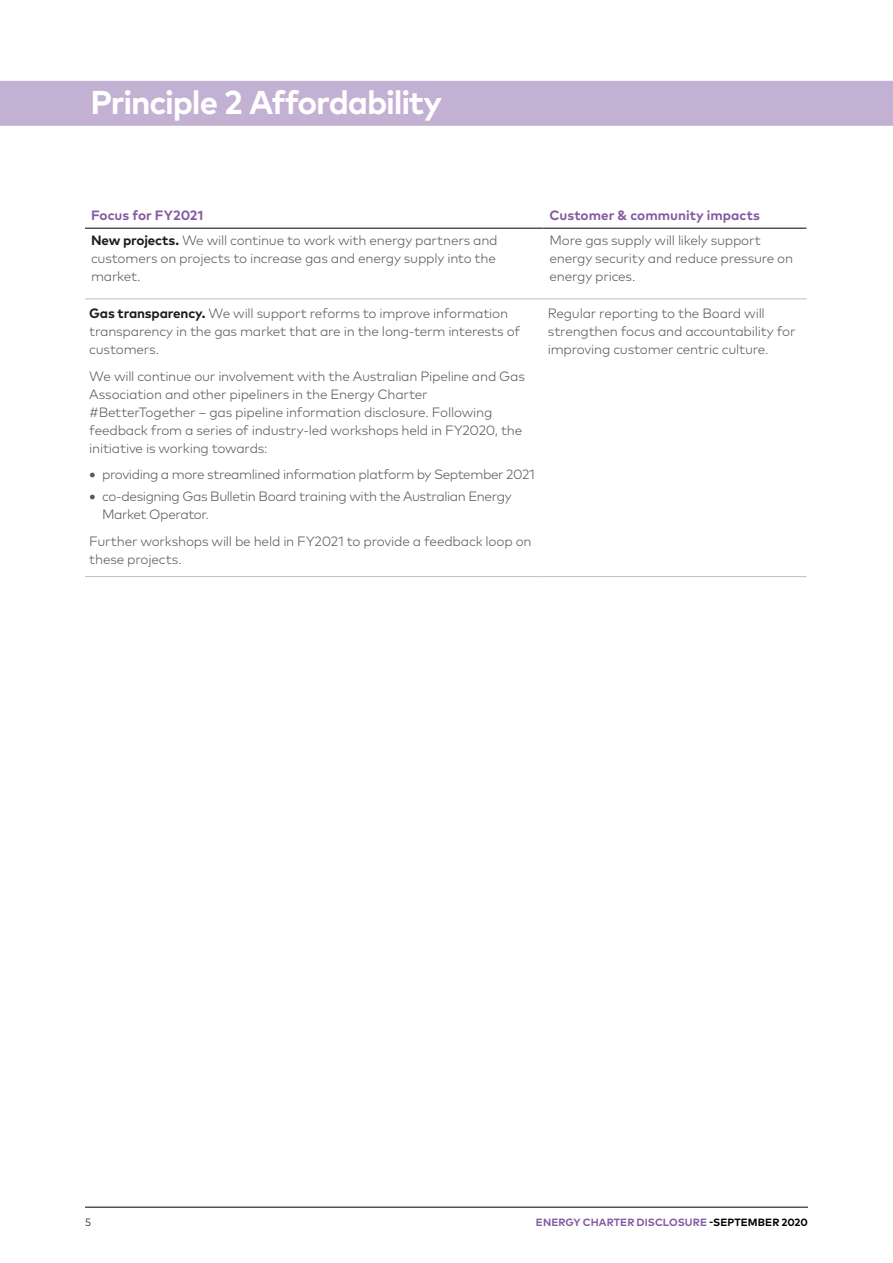
<style>
.page{position:relative;width:893px;height:1263px;background:#fff}
.page>*{position:absolute;margin:0;border:0;box-sizing:border-box;transform-origin:0 0}
.t1{font:700 33px "Mark Pro";letter-spacing:-.035em;color:#fff}
.t2{font:300 13.5px/18px "Mark Pro";letter-spacing:-.015em;color:#58595b}
.t3{font:700 13.5px "Mark Pro";color:#855ba2}
.t4{font:700 10.5px "Mark Pro";letter-spacing:.005em;color:#855ba2}
.t5{font:300 10.5px "Mark Pro";color:#000}
.s1{font-weight:700;color:#1c1e1a}
.s2{font-weight:700;font-size:15px}
.s3{color:#000}
</style>
<div class="page">
<hr style="left:85px;top:1207px;width:723px;height:1px;background:#000">
<div style="left:0;top:81px;width:893px;height:45px;background:#c3b1d4"></div>
<hr style="left:85px;top:228px;width:459px;height:1px;background:#000">
<hr style="left:544px;top:228px;width:262px;height:1px;background:#000">
<hr style="left:85px;top:298px;width:459px;height:1px;background:#bcbec0">
<hr style="left:544px;top:298px;width:262px;height:1px;background:#bcbec0">
<hr style="left:85px;top:576px;width:459px;height:1px;background:#bcbec0">
<hr style="left:544px;top:576px;width:262px;height:1px;background:#bcbec0">
<h1 class="t1" style="left:91px;top:78px;width:353px">Principle 2 Affordability</h1>
<p class="t3" style="left:91px;top:205px;width:114px">Focus for FY2021</p>
<p class="t3" style="left:549px;top:205px;width:212px">Customer &amp; community impacts</p>
<p class="t2" style="left:91px;top:230px;width:408px"><span class="s1">New projects.</span> We will continue to work with energy partners and customers on projects to increase gas and energy supply into the market.</p>
<p class="t2" style="left:549px;top:230px;width:245px">More gas supply will likely support energy security and reduce pressure on energy prices.</p>
<p class="t2" style="left:89px;top:303px;width:432px"><span class="s1">Gas transparency.</span> We will support reforms to improve information transparency in the gas market that are in the long-term interests of customers.</p>
<p class="t2" style="left:89px;top:366px;width:437px">We will continue our involvement with the Australian Pipeline and Gas Association and other pipeliners in the Energy Charter #BetterTogether – gas pipeline information disclosure. Following feedback from a series of industry-led workshops held in FY2020, the initiative is working towards:</p>
<p class="t2" style="left:89px;top:464px;width:447px"><span class="s2">•</span> providing a more streamlined information platform by September 2021</p>
<p class="t2" style="left:102px;top:486px;width:411px;text-indent:-13px"><span class="s2">•</span> co-designing Gas Bulletin Board training with the Australian Energy<br>Market Operator.</p>
<p class="t2" style="left:89px;top:531px;width:444px">Further workshops will be held in FY2021 to provide a feedback loop on these projects.</p>
<p class="t2" style="left:548px;top:303px;width:249px">Regular reporting to the Board will strengthen focus and accountability for improving customer centric culture.</p>
<p class="t5" style="left:85px;top:1214px;width:8px">5</p>
<p class="t4" style="left:536px;top:1214px;width:273px">ENERGY CHARTER DISCLOSURE <span class="s3">-Septe mber 2020</span></p>
</div>
